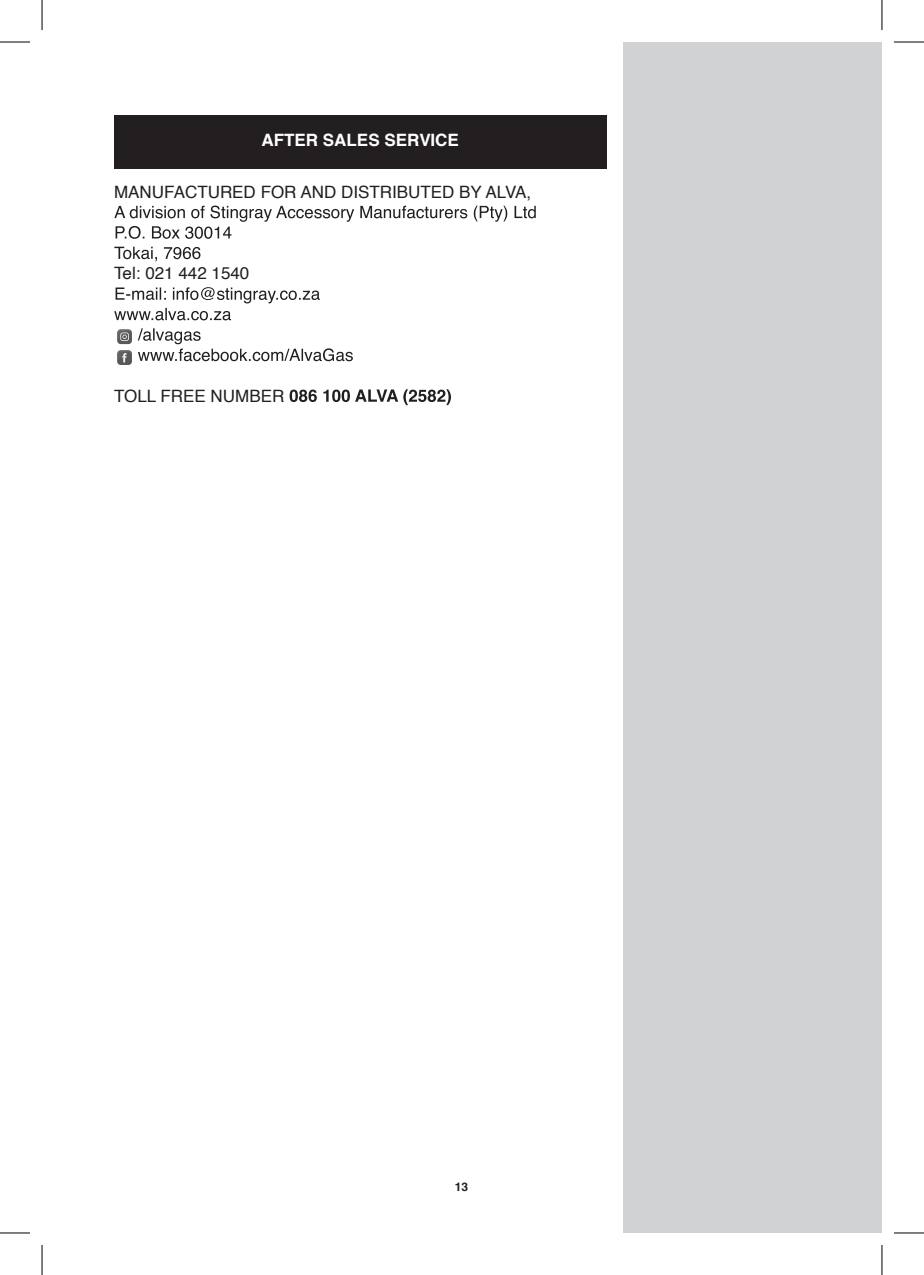
<style>
.page{position:relative;width:924px;height:1275px;background:#fff}
.page>*{position:absolute;margin:0;border:0;box-sizing:border-box;transform-origin:0 0}
.t1{font:17px "Helvetica";color:#231f20}
.t2{font:700 17px "Helvetica";color:#fff}
.t3{font:700 12px "Helvetica";color:#231f20}
</style>
<div class="page">
<div style="left:623px;top:42px;width:258px;height:1191px;background:#d1d2d4"></div>
<svg style="left:117px;top:350px;width:15px;height:15px"></svg>
<div style="left:114px;top:115px;width:492px;height:54px;background:#231f20"></div>
<svg style="left:114px;top:205px;width:421px;height:34px"></svg>
<svg style="left:114px;top:247px;width:86px;height:14px"></svg>
<svg style="left:114px;top:287px;width:206px;height:33px"></svg>
<svg style="left:289px;top:389px;width:162px;height:16px"></svg>
<svg style="left:118px;top:328px;width:235px;height:36px"></svg>
<hr style="left:0;top:42px;width:30px;height:1px;background:#000">
<hr style="left:893px;top:42px;width:30px;height:1px;background:#000">
<hr style="left:0;top:1232px;width:30px;height:1px;background:#000">
<hr style="left:893px;top:1232px;width:30px;height:1px;background:#000">
<hr style="left:42px;top:0;width:1px;height:30px;background:#000">
<hr style="left:42px;top:1245px;width:1px;height:30px;background:#000">
<hr style="left:881px;top:0;width:1px;height:30px;background:#000">
<hr style="left:881px;top:1245px;width:1px;height:30px;background:#000">
<p class="t2" style="left:261px;top:130px;width:199px">AFTER SALES SERVICE</p>
<p class="t1" style="left:114px;top:179px;width:418px">MANUFACTURED FOR AND DISTRIBUTED BY ALVA,</p>
<p class="t1" style="left:114px;top:260px;width:137px">Tel: 021 442 1540</p>
<p class="t1" style="left:114px;top:383px;width:172px">TOLL FREE NUMBER</p>
<p class="t3" style="left:454px;top:1179px;width:15px">13</p>
</div>
